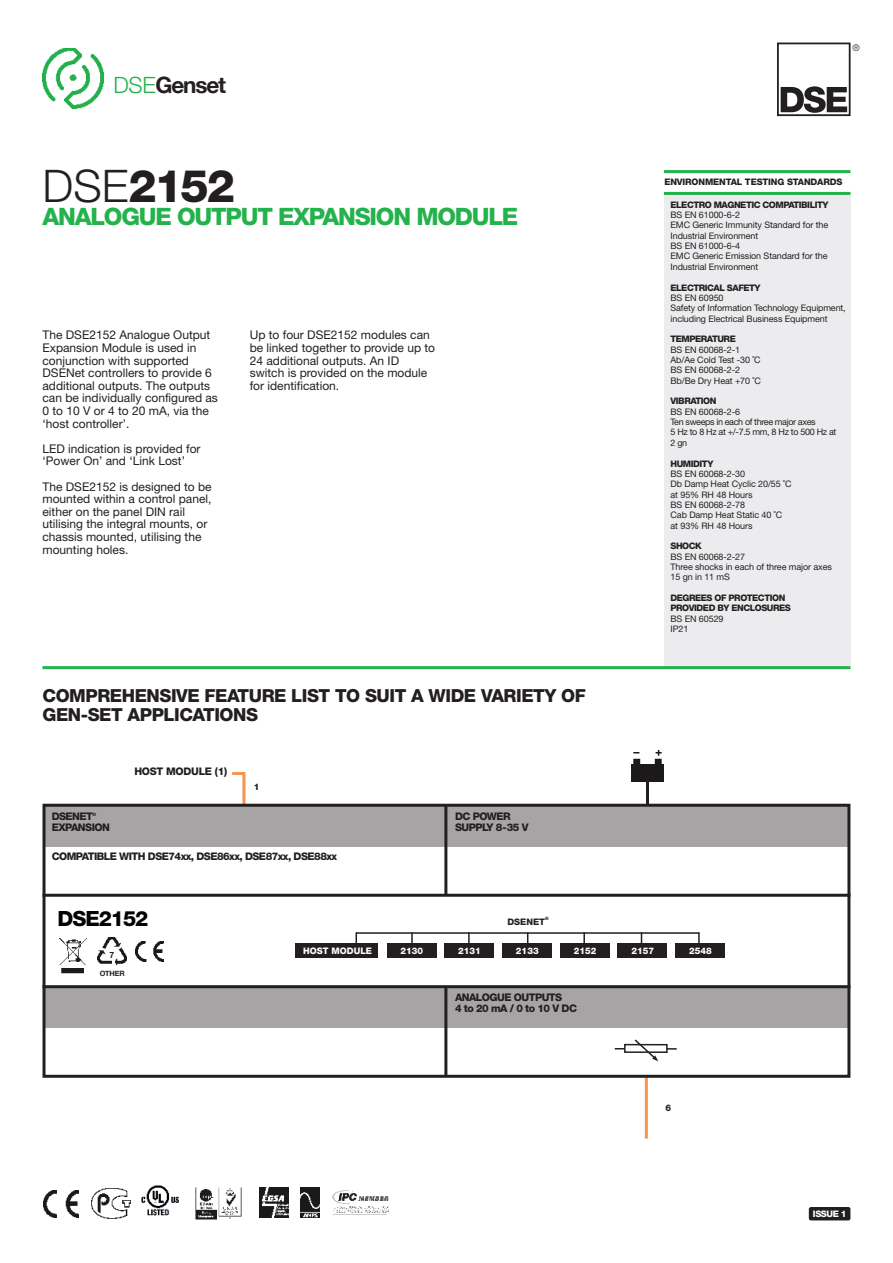
<style>
.page{position:relative;width:893px;height:1263px;background:#fff}
.page>*{position:absolute;margin:0;border:0;box-sizing:border-box;transform-origin:0 0}
.t1{font:800 45px "Helvetica Neue";color:#231f20}
.t2{font:800 24px "Helvetica Neue";letter-spacing:-.05em;color:#23b24b}
.t3{font:700 22.5px "Helvetica Neue";letter-spacing:-.05em;color:#231f20}
.t4{font:800 21px "Helvetica Neue";letter-spacing:-.05em;color:#040503}
.t5{font:800 18px/19.5px "Helvetica Neue";letter-spacing:-.025em;color:#231f20}
.t6{font:12px/12.6px "Helvetica Neue";color:#231f20}
.t7{font:800 10.5px/10.5px "Helvetica Neue";letter-spacing:-.05em;color:#231f20}
.t8{font:800 10.5px "Helvetica Neue";letter-spacing:-.025em;color:#231f20}
.t9{font:300 9.15px "Helvetica Neue";color:#231f20}
.t10{font:9px/10.4px "Helvetica Neue";letter-spacing:-.01em;color:#231f20}
.t11{font:800 9px/10.4px "Helvetica Neue";letter-spacing:-.05em;color:#231f20}
.t12{font:9px/10.4px "Helvetica Neue";letter-spacing:-.04em;color:#231f20}
.t13{font:800 9px "Helvetica Neue";color:#fff}
.t14{font:800 9px "Helvetica Neue";letter-spacing:-.015em;color:#231f20}
.t15{font:700 8.55px "Helvetica Neue";color:#231f20}
.t16{font:700 7.35px "Helvetica Neue";letter-spacing:-.025em;color:#231f20}
.t17{font:800 4.5px "Helvetica Neue";color:#231f20}
.s1{font-weight:300;color:#23b24b}
.s2{font-weight:300}
</style>
<div class="page">
<div style="left:664px;top:193px;width:186px;height:475px;background:#ececee"></div>
<hr style="left:664px;top:170px;width:186px;height:3px;background:#23b24b">
<hr style="left:664px;top:192px;width:186px;height:3px;background:#23b24b">
<img style="left:43px;top:48px;width:60px;height:61px">
<div style="left:777px;top:43px;width:73px;height:73px;border:2px solid #231f20"></div>
<svg style="left:781px;top:86px;width:66px;height:27px"></svg>
<div style="left:809px;top:1207px;width:41px;height:13px;background:#231f20;border-radius:2px"></div>
<hr style="left:43px;top:666px;width:807px;height:3px;background:#23b24b">
<hr style="left:242px;top:772px;width:3px;height:33px;background:#f7944d">
<svg style="left:232px;top:772px;width:10px;height:3px"></svg>
<hr style="left:645px;top:1076px;width:3px;height:62px;background:#f7944d">
<div style="left:44px;top:987px;width:805px;height:41px;background:#a6a4a4"></div>
<img style="left:632px;top:750px;width:31px;height:32px">
<div style="left:44px;top:806px;width:805px;height:41px;background:#a6a4a4"></div>
<hr style="left:43px;top:985px;width:807px;height:3px;background:#231f20">
<hr style="left:43px;top:894px;width:807px;height:3px;background:#231f20">
<hr style="left:646px;top:779px;width:3px;height:27px;background:#231f20">
<div style="left:43px;top:804px;width:807px;height:274px;border:3px solid #231f20"></div>
<hr style="left:444px;top:806px;width:3px;height:89px;background:#231f20">
<hr style="left:444px;top:986px;width:3px;height:89px;background:#231f20">
<img style="left:60px;top:938px;width:27px;height:36px">
<img style="left:98px;top:937px;width:28px;height:29px">
<img style="left:135px;top:941px;width:28px;height:21px">
<hr style="left:356px;top:932px;width:343px;height:2px;background:#231f20">
<svg style="left:355px;top:932px;width:2px;height:11px"></svg>
<svg style="left:583px;top:932px;width:2px;height:11px"></svg>
<svg style="left:468px;top:932px;width:2px;height:11px"></svg>
<svg style="left:411px;top:932px;width:2px;height:11px"></svg>
<div style="left:387px;top:943px;width:49px;height:15px;background:#231f20"></div>
<div style="left:445px;top:943px;width:49px;height:15px;background:#231f20"></div>
<div style="left:502px;top:943px;width:50px;height:15px;background:#231f20"></div>
<div style="left:675px;top:943px;width:50px;height:15px;background:#231f20"></div>
<div style="left:560px;top:943px;width:49px;height:15px;background:#231f20"></div>
<svg style="left:698px;top:932px;width:2px;height:11px"></svg>
<div style="left:618px;top:943px;width:49px;height:15px;background:#231f20"></div>
<div style="left:296px;top:943px;width:82px;height:15px;background:#231f20"></div>
<img style="left:195px;top:1187px;width:47px;height:33px">
<img style="left:332px;top:1191px;width:56px;height:24px">
<img style="left:259px;top:1188px;width:30px;height:29px">
<img style="left:301px;top:1188px;width:18px;height:29px">
<img style="left:43px;top:1190px;width:36px;height:27px">
<img style="left:91px;top:1188px;width:39px;height:30px">
<hr style="left:615px;top:1048px;width:62px;height:2px;background:#231f20">
<div style="left:625px;top:1044px;width:42px;height:8px;background:#fff"></div>
<div style="left:624px;top:1044px;width:44px;height:9px;border:2px solid #231f20"></div>
<svg style="left:633px;top:1039px;width:25px;height:22px"></svg>
<img style="left:141px;top:1185px;width:38px;height:31px">
<h3 class="t3" style="left:114px;top:68px;width:114px"><span class="s1">DSE</span>Genset</h3>
<h1 class="t1" style="left:43px;top:169px;width:194px"><span class="s2">DSE</span>2152</h1>
<h2 class="t2" style="left:43px;top:207px;width:477px">ANALOGUE OUTPUT EXPANSION MODULE</h2>
<p class="t6" style="left:43px;top:330px;width:177px">The DSE2152 Analogue Output<br>Expansion Module is used in conjunction with supported<br>DSENet controllers to provide 6 additional outputs. The outputs can be individually configured as<br>0 to 10 V or 4 to 20 mA, via the ‘host controller’.</p>
<p class="t6" style="left:43px;top:443px;width:160px">LED indication is provided for ‘Power On’ and ‘Link Lost’</p>
<p class="t6" style="left:43px;top:481px;width:171px">The DSE2152 is designed to be mounted within a control panel, either on the panel DIN rail utilising the integral mounts, or chassis mounted, utilising the mounting holes.</p>
<p class="t6" style="left:250px;top:330px;width:187px">Up to four DSE2152 modules can be linked together to provide up to<br>24 additional outputs. An ID switch is provided on the module for identification.</p>
<h3 class="t5" style="left:43px;top:687px;width:545px">COMPREHENSIVE FEATURE LIST TO SUIT A WIDE VARIETY OF<br>GEN-SET APPLICATIONS</h3>
<p class="t8" style="left:134px;top:768px;width:94px">HOST MODULE (1)</p>
<p class="t11" style="left:254px;top:782px;width:7px">1</p>
<p class="t7" style="left:52px;top:812px;width:43px">DSENET</p>
<p class="t17" style="left:92px;top:812px;width:5px">®</p>
<p class="t7" style="left:52px;top:822px;width:60px">EXPANSION</p>
<p class="t7" style="left:52px;top:852px;width:287px">COMPATIBLE WITH DSE74xx, DSE86xx, DSE87xx, DSE88xx</p>
<h3 class="t4" style="left:58px;top:911px;width:92px">DSE2152</h3>
<p class="t7" style="left:455px;top:812px;width:75px">DC POWER<br>SUPPLY 8-35 V</p>
<p class="t11" style="left:507px;top:917px;width:39px">DSENET</p>
<p class="t17" style="left:545px;top:917px;width:5px">®</p>
<p class="t9" style="left:852px;top:42px;width:9px">®</p>
<p class="t14" style="left:664px;top:178px;width:180px">ENVIRONMENTAL TESTING STANDARDS</p>
<p class="t11" style="left:670px;top:200px;width:159px">ELECTRO MAGNETIC COMPATIBILITY</p>
<p class="t10" style="left:670px;top:210px;width:159px">BS EN 61000-6-2<br>EMC Generic Immunity Standard for the<br>Industrial Environment<br>BS EN 61000-6-4<br>EMC Generic Emission Standard for the<br>Industrial Environment</p>
<p class="t11" style="left:670px;top:283px;width:91px">ELECTRICAL SAFETY</p>
<p class="t10" style="left:670px;top:293px;width:177px">BS EN 60950<br>Safety of Information Technology Equipment, including Electrical Business Equipment</p>
<p class="t11" style="left:670px;top:335px;width:67px">TEMPERATURE</p>
<p class="t10" style="left:670px;top:345px;width:92px">BS EN 60068-2-1<br>Ab/Ae Cold Test -30 ˚C<br>BS EN 60068-2-2<br>Bb/Be Dry Heat +70 ˚C</p>
<p class="t11" style="left:670px;top:397px;width:47px">VIBRATION</p>
<p class="t12" style="left:670px;top:407px;width:167px">BS EN 60068-2-6<br>Ten sweeps in each of three major axes<br>5 Hz to 8 Hz at +/-7.5 mm, 8 Hz to 500 Hz at<br>2 gn</p>
<p class="t11" style="left:670px;top:459px;width:44px">HUMIDITY</p>
<p class="t10" style="left:670px;top:469px;width:123px">BS EN 60068-2-30<br>Db Damp Heat Cyclic 20/55 ˚C at 95% RH 48 Hours<br>BS EN 60068-2-78<br>Cab Damp Heat Static 40 ˚C at 93% RH 48 Hours</p>
<p class="t11" style="left:670px;top:542px;width:33px">SHOCK</p>
<p class="t10" style="left:670px;top:552px;width:163px">BS EN 60068-2-27<br>Three shocks in each of three major axes<br>15 gn in 11 mS</p>
<p class="t11" style="left:670px;top:593px;width:122px">DEGREES OF PROTECTION<br>PROVIDED BY ENCLOSURES</p>
<p class="t10" style="left:670px;top:614px;width:55px">BS EN 60529<br>IP21</p>
<p class="t15" style="left:110px;top:948px;width:6px">7</p>
<p class="t16" style="left:100px;top:967px;width:26px">OTHER</p>
<p class="t13" style="left:303px;top:947px;width:70px">HOST MODULE</p>
<p class="t13" style="left:401px;top:947px;width:24px">2130</p>
<p class="t13" style="left:458px;top:947px;width:24px">2131</p>
<p class="t13" style="left:516px;top:947px;width:24px">2133</p>
<p class="t13" style="left:574px;top:947px;width:24px">2152</p>
<p class="t13" style="left:631px;top:947px;width:24px">2157</p>
<p class="t13" style="left:689px;top:947px;width:24px">2548</p>
<p class="t7" style="left:455px;top:993px;width:123px">ANALOGUE OUTPUTS<br>4 to 20 mA / 0 to 10 V DC</p>
<p class="t11" style="left:665px;top:1103px;width:7px">6</p>
<p class="t13" style="left:813px;top:1210px;width:35px">ISSUE 1</p>
</div>
